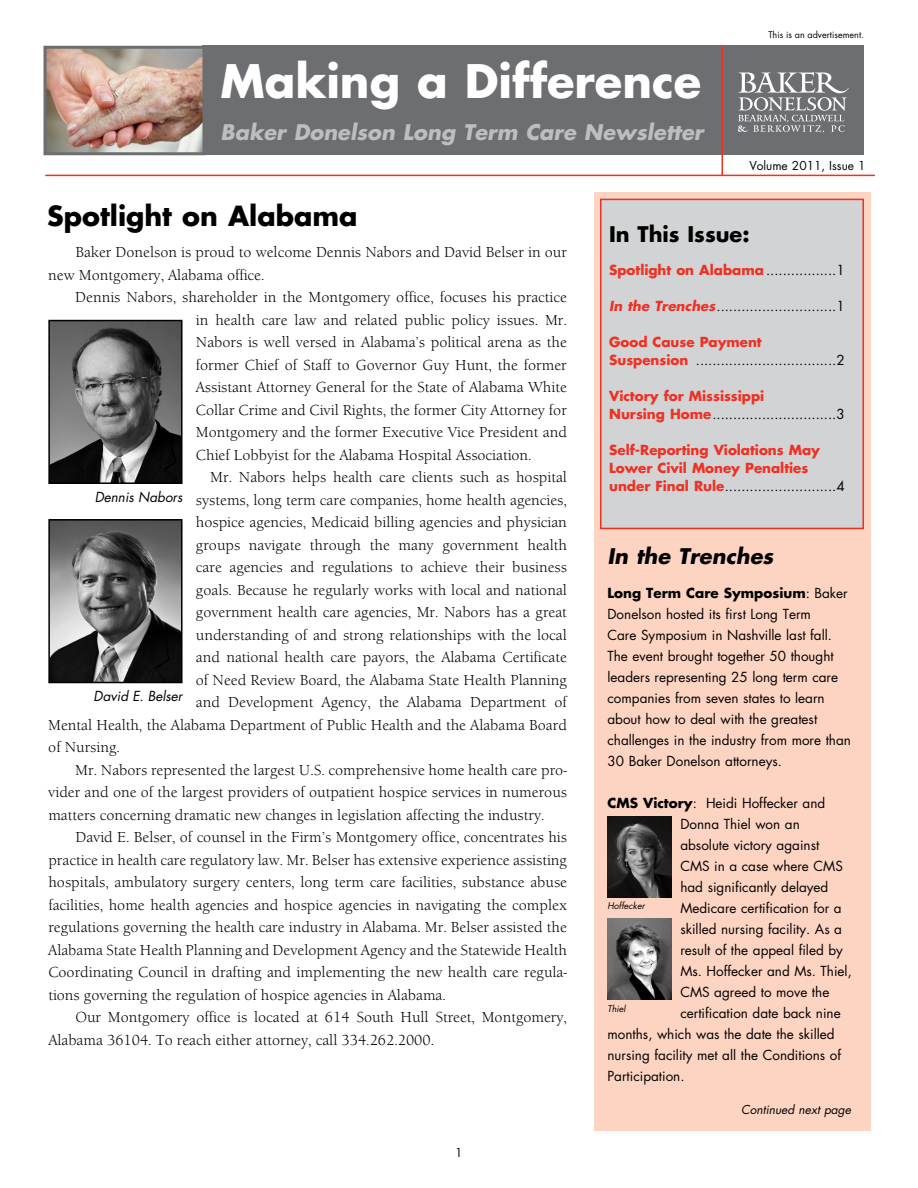
<style>
.page{position:relative;width:918px;height:1188px;background:#fff}
.page>*{position:absolute;margin:0;border:0;box-sizing:border-box;transform-origin:0 0}
.t1{font:700 45px "Futura";color:#fff}
.t2{font:700 27px "Futura";color:#000}
.t3{font:italic 700 21px "Futura";color:#bcbec0}
.t4{font:italic 700 21px "Futura";color:#000}
.t5{font:700 21px "Futura";color:#000}
.t6{font:15px/22.5px "Berkeley Old ITC";color:#000}
.t7{font:13.5px/21px "Futura";color:#000}
.t8{font:700 13.5px/18px "Futura";color:#ee3124}
.t9{font:italic 13.5px "Futura";color:#000}
.t10{font:12px "Futura";color:#000}
.t11{font:italic 12px "Futura";color:#000}
.t12{font:9px "Futura";color:#000}
.t13{font:italic 9px "Futura";color:#000}
.s1{font-weight:400;color:#000}
.s2{font-weight:700;font-style:italic;color:#ee3124}
.s3{font-weight:700;color:#ee3124}
.s4{font-weight:700}
</style>
<div class="page">
<div style="left:594px;top:192px;width:277px;height:939px;background:#fdd4c2"></div>
<div style="left:600px;top:199px;width:264px;height:330px;background:#d1d3d4;border:2px solid #ee3124"></div>
<div style="left:202px;top:46px;width:662px;height:109px;background:#6d6e71"></div>
<svg style="left:738px;top:72px;width:111px;height:61px"></svg>
<hr style="left:45px;top:175px;width:830px;height:1px;background:#ee3124">
<img style="left:48px;top:50px;width:154px;height:101px">
<div style="left:44px;top:46px;width:162px;height:109px;border:3px solid #6d6e71"></div>
<hr style="left:722px;top:45px;width:1px;height:131px;background:#ee3124">
<img style="left:608px;top:817px;width:64px;height:81px">
<img style="left:51px;top:323px;width:129px;height:158px">
<div style="left:48px;top:320px;width:135px;height:164px;border:2px solid #000"></div>
<img style="left:51px;top:522px;width:129px;height:158px">
<div style="left:48px;top:519px;width:135px;height:164px;border:2px solid #000"></div>
<img style="left:608px;top:918px;width:64px;height:81px">
<h1 class="t1" style="left:220px;top:51px;width:482px">Making a Difference</h1>
<h3 class="t3" style="left:220px;top:118px;width:484px">Baker Donelson Long Term Care Newsletter</h3>
<p class="t12" style="left:768px;top:29px;width:97px">This is an advertisement.</p>
<p class="t10" style="left:749px;top:158px;width:118px">Volume 2011, Issue 1</p>
<h2 class="t2" style="left:47px;top:198px;width:312px">Spotlight on Alabama</h2>
<p class="t6" style="left:48px;top:241px;width:520px;text-indent:27px">Baker Donelson is proud to welcome Dennis Nabors and David Belser in our new Montgomery, Alabama office.</p>
<p class="t6" style="left:196px;top:286px;width:373px;text-align:justify;text-indent:-121px">Dennis Nabors, shareholder in the Montgomery office, focuses his practice in health care law and related public policy issues. Mr.<br>Nabors is well versed in Alabama’s political arena as the former Chief of Staff to Governor Guy Hunt, the former Assistant Attorney General for the State of Alabama White Collar Crime and Civil Rights, the former City Attorney for Montgomery and the former Executive Vice President and Chief Lobbyist for the Alabama Hospital Association.</p>
<p class="t6" style="left:210px;top:466px;width:358px">Mr. Nabors helps health care clients such as hospital</p>
<p class="t6" style="left:196px;top:489px;width:372px">systems, long term care companies, home health agencies,</p>
<p class="t6" style="left:196px;top:511px;width:373px">hospice agencies, Medicaid billing agencies and physician</p>
<p class="t6" style="left:196px;top:534px;width:372px">groups navigate through the many government health</p>
<p class="t6" style="left:196px;top:556px;width:372px">care agencies and regulations to achieve their business</p>
<p class="t6" style="left:196px;top:579px;width:372px">goals. Because he regularly works with local and national</p>
<p class="t6" style="left:196px;top:601px;width:372px">government health care agencies, Mr. Nabors has a great</p>
<p class="t6" style="left:196px;top:624px;width:372px">understanding of and strong relationships with the local</p>
<p class="t6" style="left:196px;top:646px;width:372px">and national health care payors, the Alabama Certificate</p>
<p class="t6" style="left:196px;top:669px;width:372px">of Need Review Board, the Alabama State Health Planning</p>
<p class="t6" style="left:196px;top:691px;width:373px">and Development Agency, the Alabama Department of</p>
<p class="t6" style="left:48px;top:714px;width:520px">Mental Health, the Alabama Department of Public Health and the Alabama Board</p>
<p class="t6" style="left:48px;top:736px;width:73px">of Nursing.</p>
<p class="t6" style="left:75px;top:759px;width:493px">Mr. Nabors represented the largest U.S. comprehensive home health care pro-</p>
<p class="t6" style="left:48px;top:781px;width:520px">vider and one of the largest providers of outpatient hospice services in numerous</p>
<p class="t6" style="left:48px;top:804px;width:498px">matters concerning dramatic new changes in legislation affecting the industry.</p>
<p class="t6" style="left:75px;top:826px;width:493px">David E. Belser, of counsel in the Firm’s Montgomery office, concentrates his</p>
<p class="t6" style="left:48px;top:849px;width:520px">practice in health care regulatory law. Mr. Belser has extensive experience assisting</p>
<p class="t6" style="left:48px;top:871px;width:520px">hospitals, ambulatory surgery centers, long term care facilities, substance abuse</p>
<p class="t6" style="left:48px;top:894px;width:520px">facilities, home health agencies and hospice agencies in navigating the complex</p>
<p class="t6" style="left:48px;top:916px;width:520px">regulations governing the health care industry in Alabama. Mr. Belser assisted the</p>
<p class="t6" style="left:48px;top:939px;width:520px">Alabama State Health Planning and Development Agency and the Statewide Health</p>
<p class="t6" style="left:48px;top:961px;width:520px">Coordinating Council in drafting and implementing the new health care regula-</p>
<p class="t6" style="left:48px;top:984px;width:399px">tions governing the regulation of hospice agencies in Alabama.</p>
<p class="t6" style="left:75px;top:1006px;width:493px">Our Montgomery office is located at 614 South Hull Street, Montgomery,</p>
<p class="t6" style="left:48px;top:1029px;width:387px">Alabama 36104. To reach either attorney, call 334.262.2000.</p>
<p class="t9" style="left:95px;top:488px;width:89px">Dennis Nabors</p>
<p class="t9" style="left:94px;top:688px;width:90px">David E. Belser</p>
<p class="t10" style="left:455px;top:1145px;width:9px">1</p>
<h3 class="t5" style="left:609px;top:220px;width:142px">In This Issue:</h3>
<p class="t8" style="left:609px;top:260px;width:237px">Spotlight on Alabama <span class="s1">.................1</span></p>
<p class="t7" style="left:609px;top:295px;width:237px"><span class="s2">In the Trenches</span>.............................1</p>
<p class="t7" style="left:609px;top:333px;width:237px;line-height:18px"><span class="s3">Good Cause Payment<br>Suspension</span> ..................................2</p>
<p class="t8" style="left:609px;top:386px;width:237px">Victory for Mississippi<br>Nursing Home<span class="s1">..............................3</span></p>
<p class="t8" style="left:609px;top:440px;width:237px">Self-Reporting Violations May<br>Lower Civil Money Penalties under Final Rule<span class="s1">...........................4</span></p>
<h3 class="t4" style="left:608px;top:543px;width:167px">In the Trenches</h3>
<p class="t7" style="left:608px;top:583px;width:245px"><span class="s4">Long Term Care Symposium</span>: Baker Donelson hosted its first Long Term<br>Care Symposium in Nashville last fall.<br>The event brought together 50 thought leaders representing 25 long term care companies from seven states to learn about how to deal with the greatest challenges in the industry from more than 30 Baker Donelson attorneys.</p>
<p class="t7" style="left:608px;top:793px;width:219px"><span class="s4">CMS Victory</span>: Heidi Hoffecker and</p>
<p class="t7" style="left:680px;top:814px;width:121px">Donna Thiel won an</p>
<p class="t7" style="left:680px;top:835px;width:140px">absolute victory against</p>
<p class="t7" style="left:680px;top:856px;width:164px">CMS in a case where CMS</p>
<p class="t7" style="left:680px;top:877px;width:150px">had significantly delayed</p>
<p class="t7" style="left:680px;top:898px;width:163px">Medicare certification for a</p>
<p class="t7" style="left:680px;top:919px;width:163px">skilled nursing facility. As a</p>
<p class="t7" style="left:680px;top:940px;width:164px">result of the appeal filed by</p>
<p class="t7" style="left:680px;top:961px;width:173px">Ms. Hoffecker and Ms. Thiel,</p>
<p class="t7" style="left:680px;top:982px;width:150px">CMS agreed to move the</p>
<p class="t7" style="left:680px;top:1003px;width:162px">certification date back nine</p>
<p class="t7" style="left:608px;top:1024px;width:229px">months, which was the date the skilled</p>
<p class="t7" style="left:608px;top:1045px;width:235px">nursing facility met all the Conditions of</p>
<p class="t7" style="left:608px;top:1066px;width:79px">Participation.</p>
<p class="t13" style="left:608px;top:900px;width:39px">Hoffecker</p>
<p class="t13" style="left:608px;top:1003px;width:20px">Thiel</p>
<p class="t11" style="left:741px;top:1102px;width:111px">Continued next page</p>
</div>
